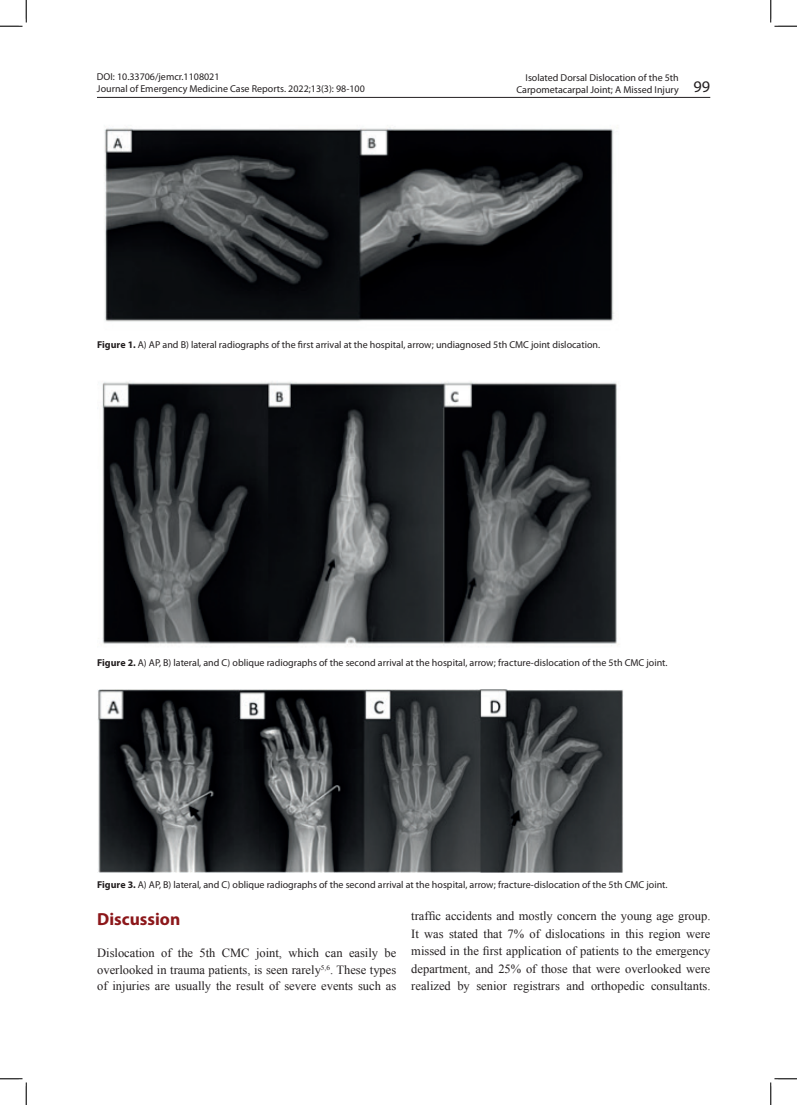
<style>
.page{position:relative;width:797px;height:1105px;background:#fff}
.page>*{position:absolute;margin:0;border:0;box-sizing:border-box;transform-origin:0 0}
.metin{font:700 17.5px "Myriad Pro";color:#8c171a}
.metin-2{font:12.5px/17.5px "Times New Roman";color:#231f20;text-align:justify}
.t1{font:10px "Myriad Pro";color:#231f20}
.s1{font-size:16.25px}
.s2{font-weight:700}
</style>
<div class="page">
<hr style="left:97px;top:97px;width:613px;height:1px;background:#231f20">
<img style="left:104px;top:127px;width:510px;height:195px">
<img style="left:102px;top:381px;width:517px;height:265px">
<img style="left:98px;top:689px;width:525px;height:184px">
<svg style="left:0;top:0;width:27px;height:27px"></svg>
<svg style="left:0;top:1078px;width:27px;height:27px"></svg>
<svg style="left:770px;top:0;width:27px;height:27px"></svg>
<svg style="left:770px;top:1078px;width:27px;height:27px"></svg>
<p class="t1" style="left:97px;top:70px;width:124px">DOI: 10.33706/jemcr.1108021</p>
<p class="t1" style="left:525px;top:71px;width:155px">Isolated Dorsal Dislocation of the 5th</p>
<p class="t1" style="left:97px;top:83px;width:269px">Journal of Emergency Medicine Case Reports. 2022;13(3): 98-100</p>
<p class="t1" style="left:516px;top:83px;width:195px">Carpometacarpal Joint; A Missed Injury <span class="s1">99</span></p>
<p class="t1" style="left:97px;top:339px;width:504px"><span class="s2">Figure 1.</span> A) AP and B) lateral radiographs of the first arrival at the hospital, arrow; undiagnosed 5th CMC joint dislocation.</p>
<p class="t1" style="left:97px;top:657px;width:572px"><span class="s2">Figure 2.</span> A) AP, B) lateral, and C) oblique radiographs of the second arrival at the hospital, arrow; fracture-dislocation of the 5th CMC joint.</p>
<p class="t1" style="left:97px;top:879px;width:572px"><span class="s2">Figure 3.</span> A) AP, B) lateral, and C) oblique radiographs of the second arrival at the hospital, arrow; fracture-dislocation of the 5th CMC joint.</p>
<p class="metin" style="left:97px;top:907px;width:85px">Discussion</p>
<p class="metin-2" style="left:97px;top:945px;width:301px;line-height:16.4px">Dislocation of the 5th CMC joint, which can easily be overlooked in trauma patients, is seen rarely<sup>5,6</sup>. These types of injuries are usually the result of severe events such as</p>
<p class="metin-2" style="left:411px;top:907px;width:301px">traffic accidents and mostly concern the young age group.<br>It was stated that 7% of dislocations in this region were missed in the first application of patients to the emergency department, and 25% of those that were overlooked were realized by senior registrars and orthopedic consultants.</p>
</div>
